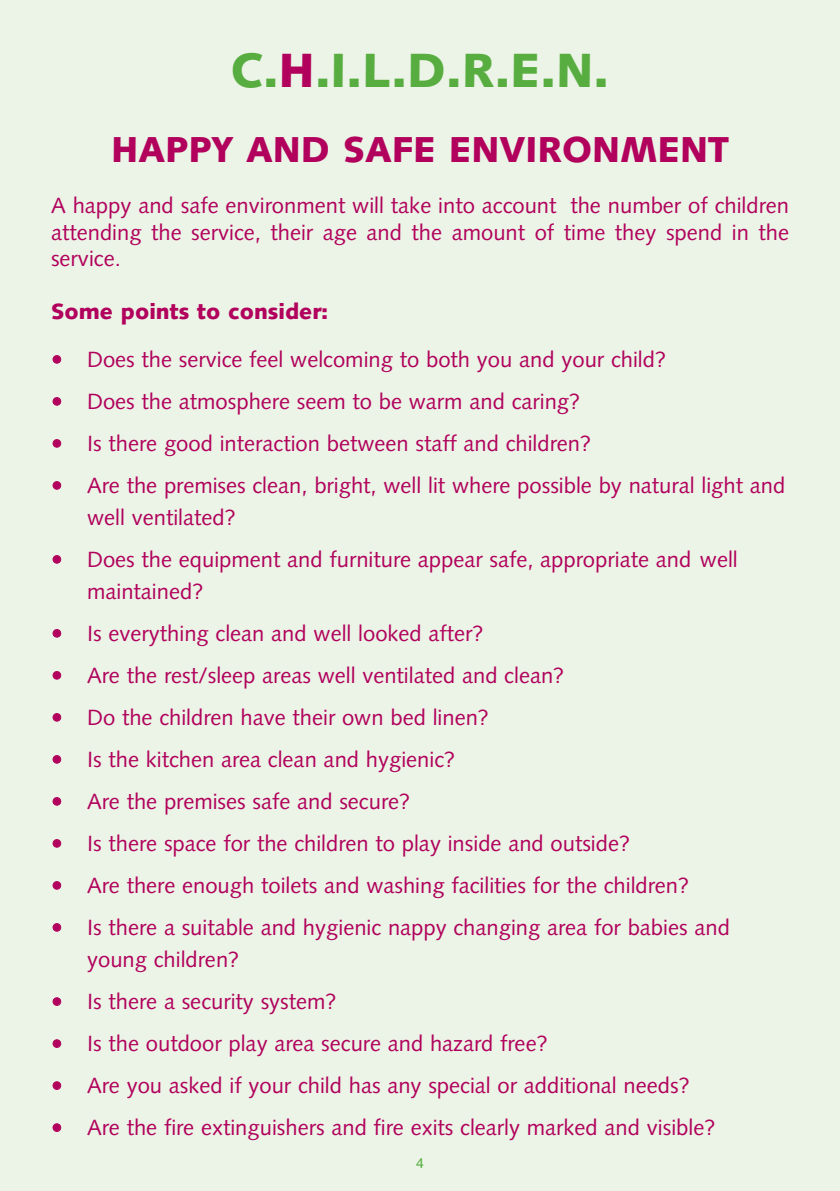
<style>
.page{position:relative;width:840px;height:1191px;background:#fff}
.page>*{position:absolute;margin:0;border:0;box-sizing:border-box;transform-origin:0 0}
.t1{font:900 48px "Syntax";color:#58ad40}
.t2{font:900 36px "Syntax";color:#b1015c}
.t3{font:22px/32px "Syntax";color:#b1015c}
.t4{font:900 22px "Syntax";color:#b1015c}
.t5{font:14px "Helvetica";color:#58ad40}
.s1{color:#b1015c}
</style>
<div class="page">
<div style="left:0;top:0;width:839px;height:1191px;background:#ebf4e6"></div>
<h1 class="t1" style="left:231px;top:51px;width:379px">C.<span class="s1">H</span>.I.L.D.R.E.N.</h1>
<h2 class="t2" style="left:111px;top:135px;width:619px">HAPPY AND SAFE ENVIRONMENT</h2>
<p class="t3" style="left:51px;top:194px;width:739px;line-height:26.4px;text-align:justify">A happy and safe environment will take into account the number of children attending the service, their age and the amount of time they spend in the service.</p>
<p class="t4" style="left:51px;top:303px;width:279px">Some points to consider:</p>
<p class="t3" style="left:51px;top:345px;width:615px">• Does the service feel welcoming to both you and your child?</p>
<p class="t3" style="left:51px;top:387px;width:530px">• Does the atmosphere seem to be warm and caring?</p>
<p class="t3" style="left:51px;top:429px;width:541px">• Is there good interaction between staff and children?</p>
<p class="t3" style="left:87px;top:471px;width:699px;text-indent:-36px">• Are the premises clean, bright, well lit where possible by natural light and well ventilated?</p>
<p class="t3" style="left:87px;top:545px;width:651px;text-indent:-36px">• Does the equipment and furniture appear safe, appropriate and well maintained?</p>
<p class="t3" style="left:51px;top:619px;width:433px">• Is everything clean and well looked after?</p>
<p class="t3" style="left:51px;top:661px;width:514px">• Are the rest/sleep areas well ventilated and clean?</p>
<p class="t3" style="left:51px;top:703px;width:438px">• Do the children have their own bed linen?</p>
<p class="t3" style="left:51px;top:745px;width:405px">• Is the kitchen area clean and hygienic?</p>
<p class="t3" style="left:51px;top:787px;width:360px">• Are the premises safe and secure?</p>
<p class="t3" style="left:51px;top:829px;width:579px">• Is there space for the children to play inside and outside?</p>
<p class="t3" style="left:51px;top:871px;width:638px">• Are there enough toilets and washing facilities for the children?</p>
<p class="t3" style="left:87px;top:913px;width:644px;text-indent:-36px">• Is there a suitable and hygienic nappy changing area for babies and young children?</p>
<p class="t3" style="left:51px;top:987px;width:286px">• Is there a security system?</p>
<p class="t3" style="left:51px;top:1029px;width:497px">• Is the outdoor play area secure and hazard free?</p>
<p class="t3" style="left:51px;top:1071px;width:639px">• Are you asked if your child has any special or additional needs?</p>
<p class="t3" style="left:51px;top:1113px;width:665px">• Are the fire extinguishers and fire exits clearly marked and visible?</p>
<p class="t5" style="left:416px;top:1157px;width:9px">4</p>
</div>
